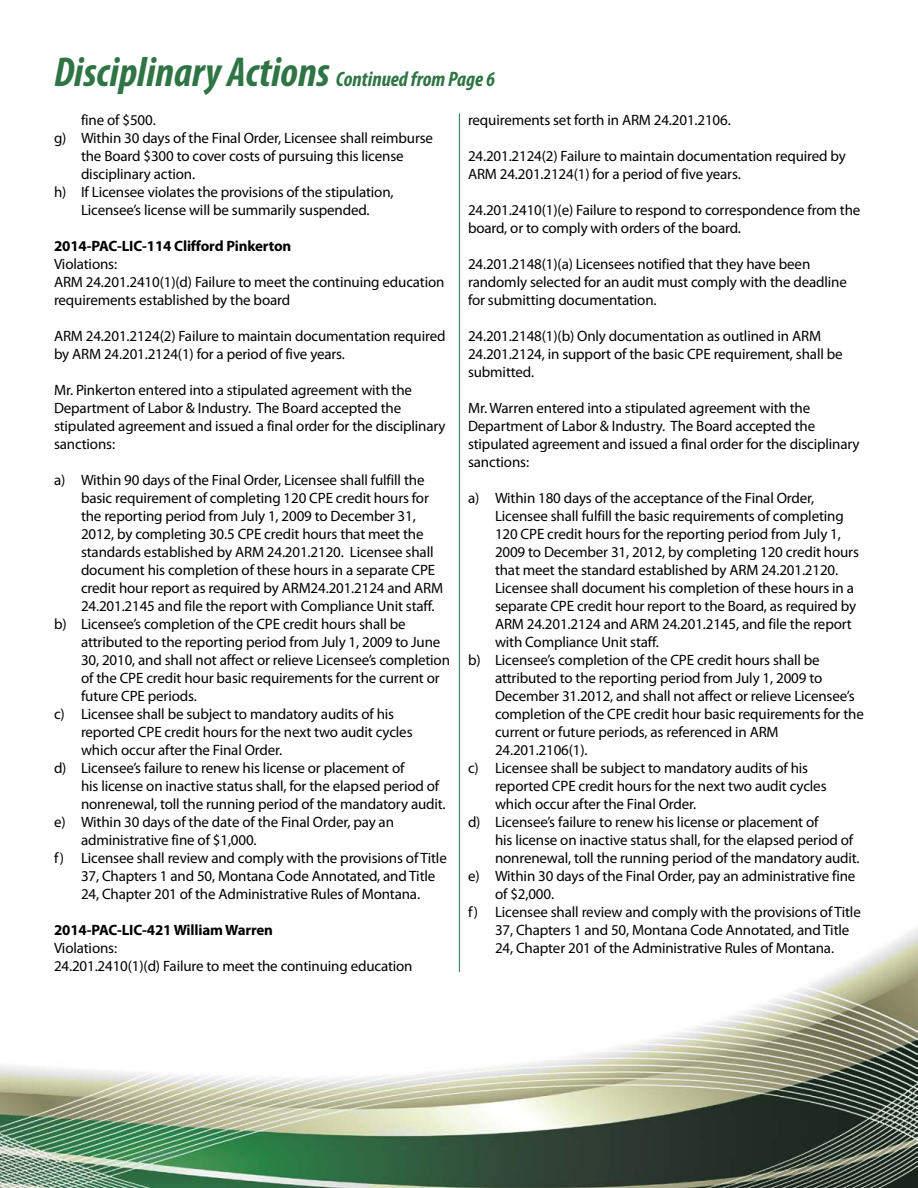
<style>
.page{position:relative;width:918px;height:1188px;background:#fff}
.page>*{position:absolute;margin:0;border:0;box-sizing:border-box;transform-origin:0 0}
.t1{font:italic 700 condensed 42px "Myriad Pro";color:#2e7444}
.t2{font:15px/18px "Myriad Pro";letter-spacing:-.01em;color:#000}
.t3{font:700 15px "Myriad Pro";letter-spacing:-.01em;color:#000}
.s1{font-size:21px}
</style>
<div class="page">
<img style="left:0;top:878px;width:918px;height:310px">
<hr style="left:459px;top:113px;width:1px;height:859px;background:#2e7444">
<h1 class="t1" style="left:54px;top:45px;width:443px">Disciplinary Actions <span class="s1">Continued from Page 6</span></h1>
<p class="t2" style="left:81px;top:110px;width:76px">fine of $500.</p>
<p class="t2" style="left:54px;top:128px;width:381px">g) Within 30 days of the Final Order, Licensee shall reimburse</p>
<p class="t2" style="left:81px;top:146px;width:324px">the Board $300 to cover costs of pursuing this license</p>
<p class="t2" style="left:81px;top:164px;width:116px">disciplinary action.</p>
<p class="t2" style="left:54px;top:182px;width:341px">h) If Licensee violates the provisions of the stipulation,</p>
<p class="t2" style="left:81px;top:200px;width:290px">Licensee’s license will be summarily suspended.</p>
<p class="t3" style="left:54px;top:236px;width:239px">2014-PAC-LIC-114 Clifford Pinkerton</p>
<p class="t2" style="left:54px;top:254px;width:392px">Violations:<br>ARM 24.201.2410(1)(d) Failure to meet the continuing education requirements established by the board</p>
<p class="t2" style="left:54px;top:326px;width:393px">ARM 24.201.2124(2) Failure to maintain documentation required by ARM 24.201.2124(1) for a period of five years.</p>
<p class="t2" style="left:54px;top:380px;width:393px">Mr. Pinkerton entered into a stipulated agreement with the Department of Labor &amp; Industry. The Board accepted the stipulated agreement and issued a final order for the disciplinary sanctions:</p>
<p class="t2" style="left:54px;top:470px;width:372px">a) Within 90 days of the Final Order, Licensee shall fulfill the</p>
<p class="t2" style="left:81px;top:488px;width:349px">basic requirement of completing 120 CPE credit hours for</p>
<p class="t2" style="left:81px;top:506px;width:336px">the reporting period from July 1, 2009 to December 31,</p>
<p class="t2" style="left:81px;top:524px;width:344px">2012, by completing 30.5 CPE credit hours that meet the</p>
<p class="t2" style="left:81px;top:542px;width:354px">standards established by ARM 24.201.2120. Licensee shall</p>
<p class="t2" style="left:81px;top:560px;width:356px">document his completion of these hours in a separate CPE</p>
<p class="t2" style="left:81px;top:578px;width:364px">credit hour report as required by ARM24.201.2124 and ARM</p>
<p class="t2" style="left:81px;top:596px;width:355px">24.201.2145 and file the report with Compliance Unit staff.</p>
<p class="t2" style="left:54px;top:614px;width:353px">b) Licensee’s completion of the CPE credit hours shall be</p>
<p class="t2" style="left:81px;top:632px;width:361px">attributed to the reporting period from July 1, 2009 to June</p>
<p class="t2" style="left:81px;top:650px;width:371px">30, 2010, and shall not affect or relieve Licensee’s completion</p>
<p class="t2" style="left:81px;top:668px;width:360px">of the CPE credit hour basic requirements for the current or</p>
<p class="t2" style="left:81px;top:686px;width:117px">future CPE periods.</p>
<p class="t2" style="left:54px;top:704px;width:342px">c) Licensee shall be subject to mandatory audits of his</p>
<p class="t2" style="left:81px;top:722px;width:333px">reported CPE credit hours for the next two audit cycles</p>
<p class="t2" style="left:81px;top:740px;width:203px">which occur after the Final Order.</p>
<p class="t2" style="left:54px;top:758px;width:352px">d) Licensee’s failure to renew his license or placement of</p>
<p class="t2" style="left:81px;top:776px;width:360px">his license on inactive status shall, for the elapsed period of</p>
<p class="t2" style="left:81px;top:794px;width:366px">nonrenewal, toll the running period of the mandatory audit.</p>
<p class="t2" style="left:54px;top:812px;width:342px">e) Within 30 days of the date of the Final Order, pay an</p>
<p class="t2" style="left:81px;top:830px;width:177px">administrative fine of $1,000.</p>
<p class="t2" style="left:54px;top:848px;width:394px">f) Licensee shall review and comply with the provisions of Title</p>
<p class="t2" style="left:81px;top:866px;width:356px">37, Chapters 1 and 50, Montana Code Annotated, and Title</p>
<p class="t2" style="left:81px;top:884px;width:341px">24, Chapter 201 of the Administrative Rules of Montana.</p>
<p class="t3" style="left:54px;top:920px;width:221px">2014-PAC-LIC-421 William Warren</p>
<p class="t2" style="left:54px;top:938px;width:360px">Violations:<br>24.201.2410(1)(d) Failure to meet the continuing education</p>
<p class="t2" style="left:468px;top:110px;width:264px">requirements set forth in ARM 24.201.2106.</p>
<p class="t2" style="left:468px;top:146px;width:379px">24.201.2124(2) Failure to maintain documentation required by<br>ARM 24.201.2124(1) for a period of five years.</p>
<p class="t2" style="left:468px;top:200px;width:394px">24.201.2410(1)(e) Failure to respond to correspondence from the board, or to comply with orders of the board.</p>
<p class="t2" style="left:468px;top:254px;width:380px">24.201.2148(1)(a) Licensees notified that they have been randomly selected for an audit must comply with the deadline for submitting documentation.</p>
<p class="t2" style="left:468px;top:326px;width:376px">24.201.2148(1)(b) Only documentation as outlined in ARM<br>24.201.2124, in support of the basic CPE requirement, shall be submitted.</p>
<p class="t2" style="left:468px;top:398px;width:393px">Mr. Warren entered into a stipulated agreement with the Department of Labor &amp; Industry. The Board accepted the stipulated agreement and issued a final order for the disciplinary sanctions:</p>
<p class="t2" style="left:468px;top:488px;width:348px">a) Within 180 days of the acceptance of the Final Order,</p>
<p class="t2" style="left:495px;top:506px;width:350px">Licensee shall fulfill the basic requirements of completing</p>
<p class="t2" style="left:495px;top:524px;width:347px">120 CPE credit hours for the reporting period from July 1,</p>
<p class="t2" style="left:495px;top:542px;width:365px">2009 to December 31, 2012, by completing 120 credit hours</p>
<p class="t2" style="left:495px;top:560px;width:345px">that meet the standard established by ARM 24.201.2120.</p>
<p class="t2" style="left:495px;top:578px;width:360px">Licensee shall document his completion of these hours in a</p>
<p class="t2" style="left:495px;top:596px;width:363px">separate CPE credit hour report to the Board, as required by</p>
<p class="t2" style="left:495px;top:614px;width:358px">ARM 24.201.2124 and ARM 24.201.2145, and file the report</p>
<p class="t2" style="left:495px;top:632px;width:166px">with Compliance Unit staff.</p>
<p class="t2" style="left:468px;top:650px;width:353px">b) Licensee’s completion of the CPE credit hours shall be</p>
<p class="t2" style="left:495px;top:668px;width:329px">attributed to the reporting period from July 1, 2009 to</p>
<p class="t2" style="left:495px;top:686px;width:361px">December 31.2012, and shall not affect or relieve Licensee’s</p>
<p class="t2" style="left:495px;top:704px;width:370px">completion of the CPE credit hour basic requirements for the</p>
<p class="t2" style="left:495px;top:722px;width:285px">current or future periods, as referenced in ARM</p>
<p class="t2" style="left:495px;top:740px;width:94px">24.201.2106(1).</p>
<p class="t2" style="left:468px;top:758px;width:342px">c) Licensee shall be subject to mandatory audits of his</p>
<p class="t2" style="left:495px;top:776px;width:333px">reported CPE credit hours for the next two audit cycles</p>
<p class="t2" style="left:495px;top:794px;width:203px">which occur after the Final Order.</p>
<p class="t2" style="left:468px;top:812px;width:352px">d) Licensee’s failure to renew his license or placement of</p>
<p class="t2" style="left:495px;top:830px;width:360px">his license on inactive status shall, for the elapsed period of</p>
<p class="t2" style="left:495px;top:848px;width:366px">nonrenewal, toll the running period of the mandatory audit.</p>
<p class="t2" style="left:468px;top:866px;width:389px">e) Within 30 days of the Final Order, pay an administrative fine</p>
<p class="t2" style="left:495px;top:884px;width:61px">of $2,000.</p>
<p class="t2" style="left:468px;top:902px;width:394px">f) Licensee shall review and comply with the provisions of Title</p>
<p class="t2" style="left:495px;top:920px;width:356px">37, Chapters 1 and 50, Montana Code Annotated, and Title</p>
<p class="t2" style="left:495px;top:938px;width:341px">24, Chapter 201 of the Administrative Rules of Montana.</p>
</div>
